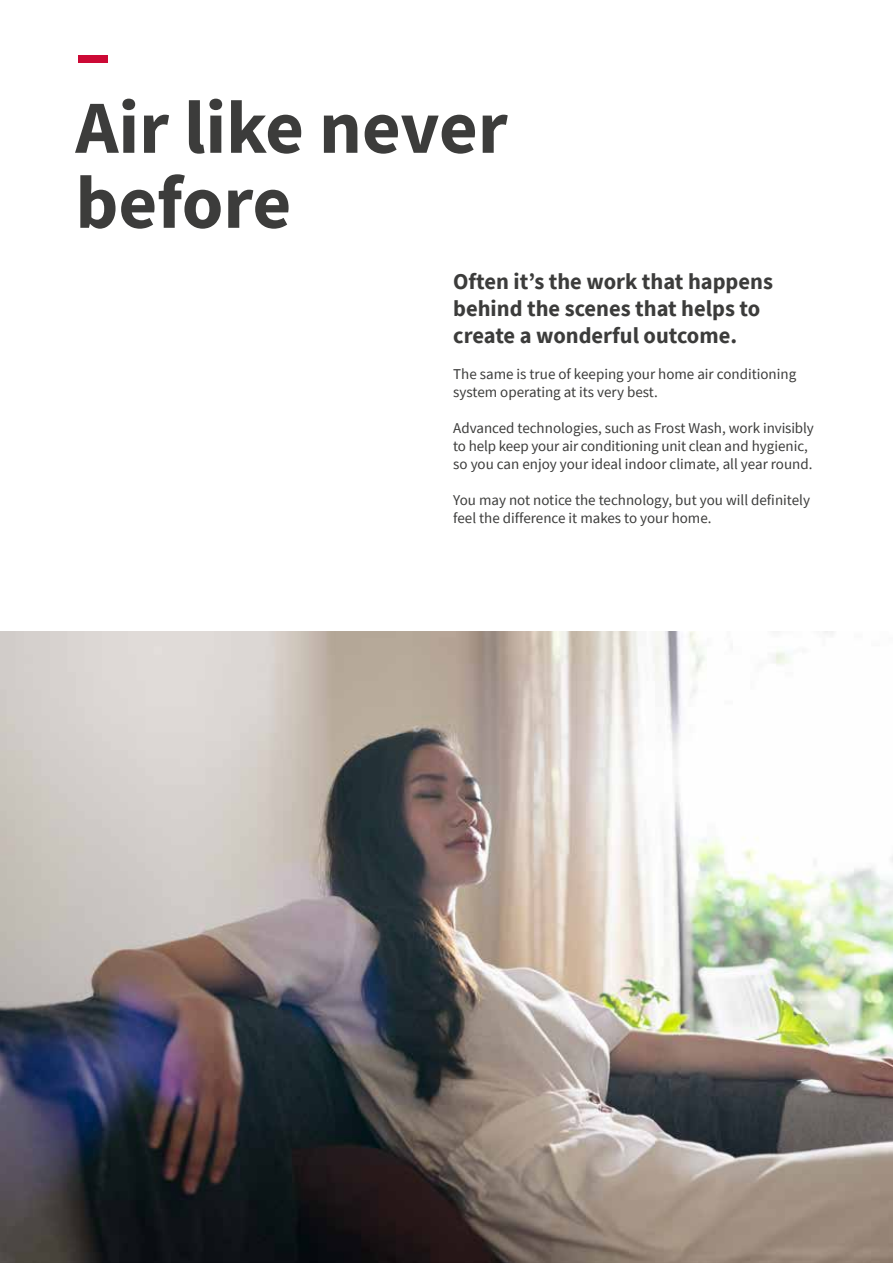
<style>
.page{position:relative;width:893px;height:1263px;background:#fff}
.page>*{position:absolute;margin:0;border:0;box-sizing:border-box;transform-origin:0 0}
.t1{font:700 75px/75px "Source Sans Pro";color:#3c3c3b}
.t2{font:700 75px "Source Sans Pro";color:#cc0935}
.t3{font:700 22.5px/27px "Source Sans Pro";color:#3c3c3b}
.t4{font:15px/18px "Source Sans Pro";color:#3c3c3b}
</style>
<div class="page">
<img style="left:0;top:631px;width:893px;height:632px">
<h1 class="t2" style="left:75px;top:2px;width:37px">–</h1>
<h1 class="t1" style="left:75px;top:89px;width:434px">Air like never before</h1>
<h2 class="t3" style="left:453px;top:267px;width:321px">Often it’s the work that happens behind the scenes that helps to create a wonderful outcome.</h2>
<p class="t4" style="left:453px;top:364px;width:345px">The same is true of keeping your home air conditioning system operating at its very best.</p>
<p class="t4" style="left:453px;top:418px;width:362px">Advanced technologies, such as Frost Wash, work invisibly to help keep your air conditioning unit clean and hygienic, so you can enjoy your ideal indoor climate, all year round.</p>
<p class="t4" style="left:453px;top:490px;width:358px">You may not notice the technology, but you will definitely feel the difference it makes to your home.</p>
</div>
